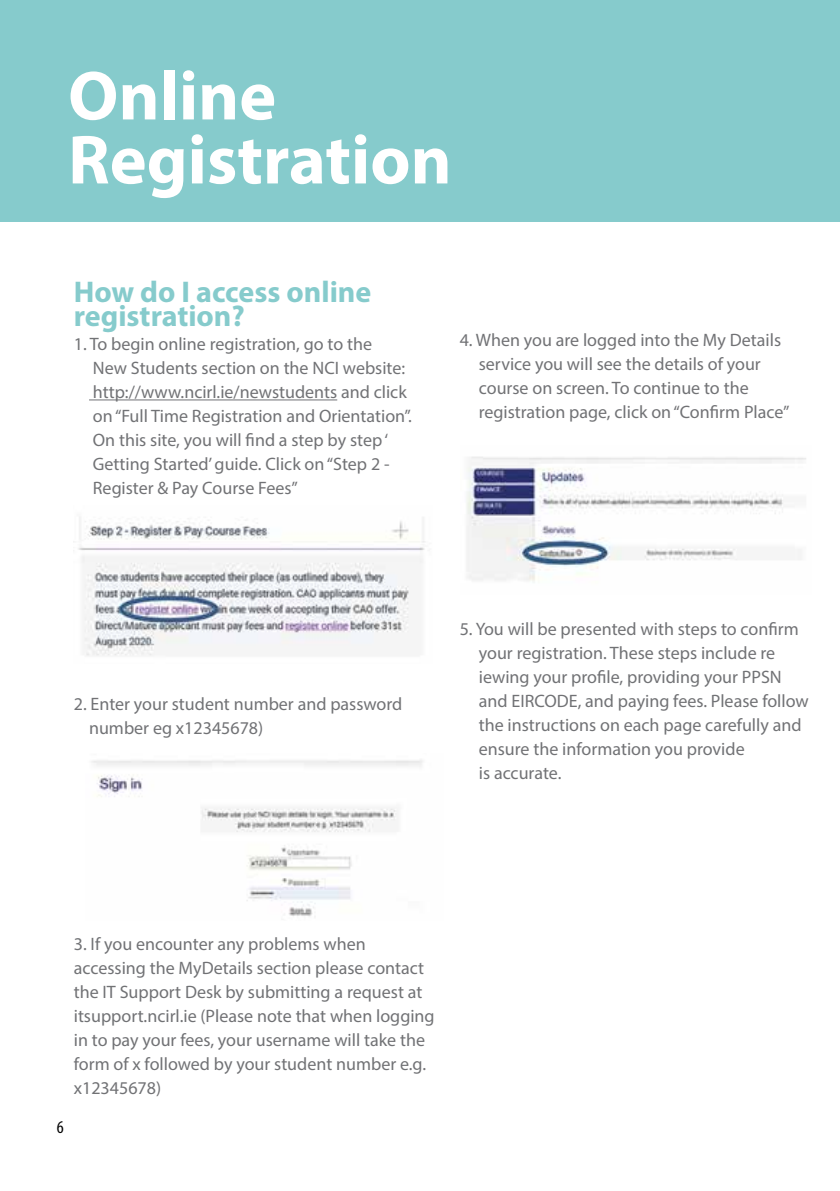
<style>
.page{position:relative;width:840px;height:1191px;background:#fff}
.page>*{position:absolute;margin:0;border:0;box-sizing:border-box;transform-origin:0 0}
.t1{font:700 70px/64px "Myriad Pro";color:#fff}
.t2{font:700 30px/24px "Myriad Pro";color:#86cbcc}
.t3{font:18px/24px "Myriad Pro";color:#717275}
.t4{font:condensed 18px "Myriad Pro";color:#000}
</style>
<div class="page">
<hr style="left:89px;top:399px;width:248px;height:1px;background:#717275">
<div style="left:0;top:0;width:839px;height:221px;background:#86cbcc"></div>
<img style="left:78px;top:517px;width:347px;height:139px">
<img style="left:91px;top:760px;width:332px;height:157px">
<img style="left:467px;top:457px;width:339px;height:125px">
<h1 class="t1" style="left:68px;top:62px;width:385px">Online<br>Registration</h1>
<h2 class="t2" style="left:74px;top:279px;width:299px">How do I access online registration?</h2>
<p class="t3" style="left:93px;top:332px;width:320px;text-indent:-19px">1. To begin online registration, go to the<br>New Students section on the NCI website: http://www.ncirl.ie/newstudents and click on “Full Time Registration and Orientation”.<br>On this site, you will find a step by step ‘ Getting Started’ guide. Click on “Step 2 - Register &amp; Pay Course Fees”</p>
<p class="t3" style="left:478px;top:328px;width:312px;text-indent:-19px">4. When you are logged into the My Details service you will see the details of your course on screen. To continue to the registration page, click on “Confirm Place”</p>
<p class="t3" style="left:89px;top:692px;width:315px;text-indent:-15px">2. Enter your student number and password number eg x12345678)</p>
<p class="t3" style="left:478px;top:616px;width:331px;text-indent:-19px">5. You will be presented with steps to confirm your registration. These steps include re iewing your profile, providing your PPSN and EIRCODE, and paying fees. Please follow the instructions on each page carefully and ensure the information you provide<br>is accurate.</p>
<p class="t4" style="left:57px;top:1116px;width:8px">6</p>
<p class="t3" style="left:74px;top:932px;width:362px">3. If you encounter any problems when accessing the MyDetails section please contact the IT Support Desk by submitting a request at itsupport.ncirl.ie (Please note that when logging in to pay your fees, your username will take the form of x followed by your student number e.g. x12345678)</p>
</div>
